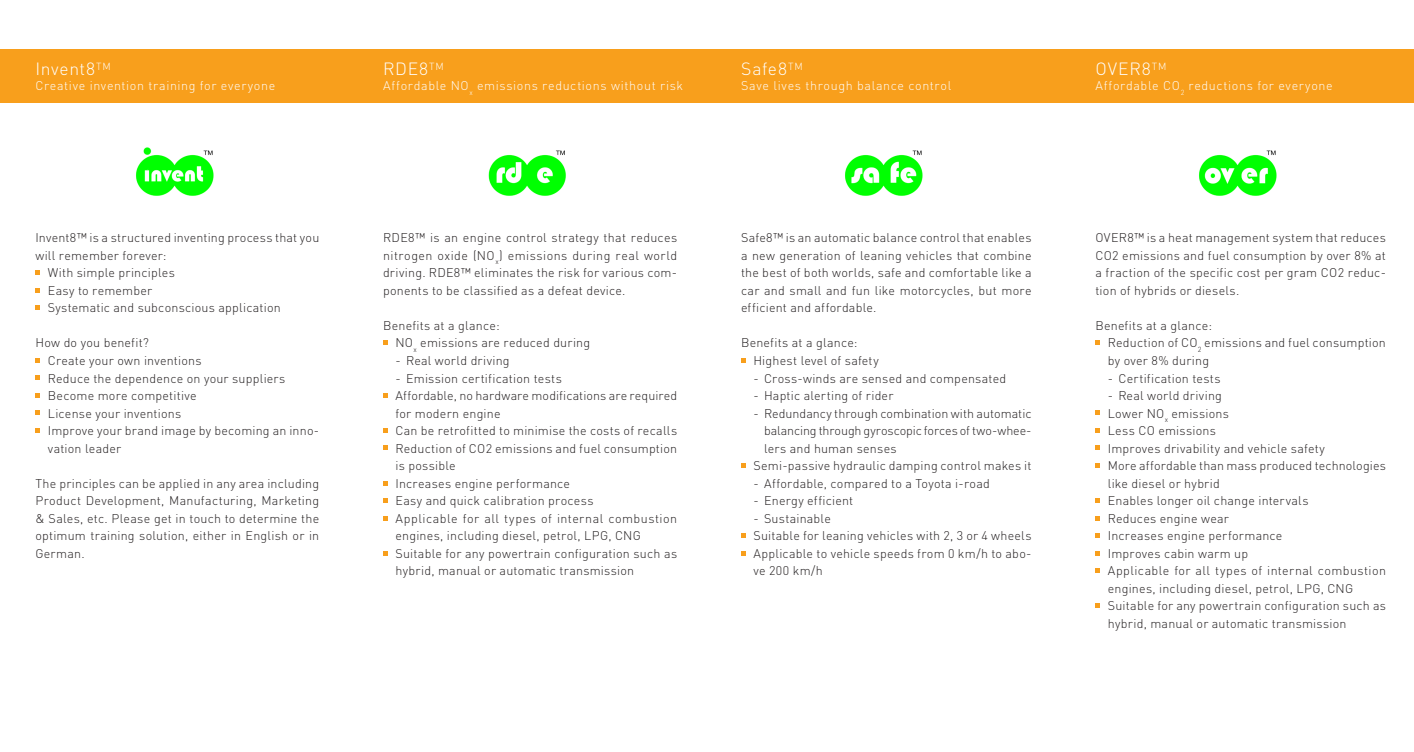
<style>
.page{position:relative;width:1414px;height:752px;background:#fff}
.page>*{position:absolute;margin:0;border:0;box-sizing:border-box;transform-origin:0 0}
.t1{font:300 17.5px "DINOT";letter-spacing:.04em;color:#fff}
.t2{font:300 12.5px/17.5px "DINOT";letter-spacing:.015em;color:#231f20}
.t3{font:300 12.5px "DINOT";letter-spacing:.05em;color:#fff}
.t4{font:300 12.5px "DINOT";letter-spacing:-.01em;color:#231f20}
</style>
<div class="page">
<div style="left:0;top:49px;width:1414px;height:54px;background:#f89f1c"></div>
<img style="left:136px;top:147px;width:78px;height:49px">
<svg style="left:35px;top:270px;width:5px;height:5px"></svg>
<svg style="left:35px;top:288px;width:5px;height:4px"></svg>
<svg style="left:35px;top:305px;width:5px;height:5px"></svg>
<svg style="left:35px;top:358px;width:5px;height:4px"></svg>
<svg style="left:35px;top:375px;width:5px;height:5px"></svg>
<svg style="left:35px;top:393px;width:5px;height:4px"></svg>
<svg style="left:35px;top:410px;width:5px;height:5px"></svg>
<svg style="left:35px;top:428px;width:5px;height:4px"></svg>
<img style="left:488px;top:150px;width:78px;height:46px">
<svg style="left:383px;top:340px;width:4px;height:5px"></svg>
<svg style="left:383px;top:393px;width:4px;height:4px"></svg>
<svg style="left:383px;top:428px;width:4px;height:4px"></svg>
<svg style="left:383px;top:445px;width:4px;height:5px"></svg>
<svg style="left:383px;top:481px;width:4px;height:4px"></svg>
<svg style="left:383px;top:498px;width:4px;height:4px"></svg>
<svg style="left:383px;top:516px;width:4px;height:4px"></svg>
<svg style="left:383px;top:551px;width:4px;height:4px"></svg>
<img style="left:845px;top:150px;width:78px;height:46px">
<svg style="left:741px;top:358px;width:4px;height:4px"></svg>
<svg style="left:741px;top:463px;width:4px;height:4px"></svg>
<svg style="left:741px;top:533px;width:4px;height:4px"></svg>
<svg style="left:741px;top:551px;width:4px;height:4px"></svg>
<img style="left:1199px;top:150px;width:78px;height:46px">
<svg style="left:1095px;top:340px;width:4px;height:5px"></svg>
<svg style="left:1095px;top:410px;width:4px;height:5px"></svg>
<svg style="left:1095px;top:428px;width:4px;height:4px"></svg>
<svg style="left:1095px;top:445px;width:4px;height:5px"></svg>
<svg style="left:1095px;top:463px;width:4px;height:4px"></svg>
<svg style="left:1095px;top:498px;width:4px;height:4px"></svg>
<svg style="left:1095px;top:516px;width:4px;height:4px"></svg>
<svg style="left:1095px;top:533px;width:4px;height:4px"></svg>
<svg style="left:1095px;top:551px;width:4px;height:4px"></svg>
<svg style="left:1095px;top:568px;width:4px;height:4px"></svg>
<svg style="left:1095px;top:603px;width:4px;height:4px"></svg>
<h1 class="t1" style="left:35px;top:58px;width:77px">Invent8<sup>TM</sup></h1>
<p class="t3" style="left:35px;top:78px;width:241px">Creative invention training for everyone</p>
<p class="t2" style="left:35px;top:229px;width:285px">Invent8™ is a structured inventing process that you</p>
<p class="t2" style="left:35px;top:246px;width:132px">will remember forever:</p>
<p class="t2" style="left:48px;top:264px;width:129px">With simple principles</p>
<p class="t2" style="left:48px;top:281px;width:106px">Easy to remember</p>
<p class="t2" style="left:48px;top:299px;width:235px">Systematic and subconscious application</p>
<p class="t2" style="left:48px;top:334px;width:273px;text-indent:-12px">How do you benefit?<br>Create your own inventions<br>Reduce the dependence on your suppliers<br>Become more competitive<br>License your inventions<br>Improve your brand image by becoming an inno&shy;vation leader</p>
<p class="t2" style="left:35px;top:474px;width:285px;text-align:justify">The principles can be applied in any area including Product Development, Manufacturing, Marketing &amp; Sales, etc. Please get in touch to determine the optimum training solution, either in English or in German.</p>
<h1 class="t1" style="left:383px;top:58px;width:62px">RDE8<sup>TM</sup></h1>
<p class="t3" style="left:383px;top:78px;width:302px">Affordable NO<sub>x</sub> emissions reductions without risk</p>
<p class="t2" style="left:383px;top:229px;width:296px;text-align:justify">RDE8™ is an engine control strategy that reduces nitrogen oxide (NO<sub>x</sub>) emissions during real world driving. RDE8™ eliminates the risk for various com&shy;ponents to be classified as a defeat device.</p>
<p class="t2" style="left:395px;top:316px;width:196px;text-indent:-12px">Benefits at a glance:<br>NO<sub>x</sub> emissions are reduced during</p>
<p class="t2" style="left:395px;top:351px;width:116px">- Real world driving</p>
<p class="t2" style="left:395px;top:369px;width:283px">- Emission certification tests<br>Affordable, no hardware modifications are required for modern engine<br>Can be retrofitted to minimise the costs of recalls Reduction of CO2 emissions and fuel consumption is possible<br>Increases engine performance<br>Easy and quick calibration process<br>Applicable for all types of internal combustion engines, including diesel, petrol, LPG, CNG Suitable for any powertrain configuration such as hybrid, manual or automatic transmission</p>
<h1 class="t1" style="left:741px;top:58px;width:63px">Safe8<sup>TM</sup></h1>
<p class="t3" style="left:741px;top:78px;width:212px">Save lives through balance control</p>
<p class="t2" style="left:741px;top:229px;width:292px;text-align:justify">Safe8™ is an automatic balance control that enables a new generation of leaning vehicles that combine the best of both worlds, safe and comfortable like a car and small and fun like motorcycles, but more efficient and affordable.</p>
<p class="t2" style="left:753px;top:334px;width:127px;text-indent:-12px">Benefits at a glance:<br>Highest level of safety</p>
<p class="t2" style="left:753px;top:369px;width:254px">- Cross-winds are sensed and compensated</p>
<p class="t2" style="left:753px;top:386px;width:142px">- Haptic alerting of rider</p>
<p class="t2" style="left:753px;top:404px;width:280px">- Redundancy through combination with automatic</p>
<p class="t4" style="left:764px;top:422px;width:269px">balancing through gyroscopic forces of two-whee-</p>
<p class="t2" style="left:764px;top:439px;width:134px">lers and human senses</p>
<p class="t2" style="left:753px;top:456px;width:280px">Semi-passive hydraulic damping control makes it</p>
<p class="t2" style="left:753px;top:474px;width:238px">- Affordable, compared to a Toyota i-road</p>
<p class="t2" style="left:753px;top:491px;width:101px">- Energy efficient</p>
<p class="t2" style="left:753px;top:509px;width:280px">- Sustainable<br>Suitable for leaning vehicles with 2, 3 or 4 wheels<br>Applicable to vehicle speeds from 0 km/h to abo&shy;ve 200 km/h</p>
<h1 class="t1" style="left:1095px;top:58px;width:73px">OVER8<sup>TM</sup></h1>
<p class="t3" style="left:1095px;top:78px;width:239px">Affordable CO<sub>2</sub> reductions for everyone</p>
<p class="t2" style="left:1095px;top:229px;width:292px;text-align:justify">OVER8™ is a heat management system that reduces CO2 emissions and fuel consumption by over 8% at a fraction of the specific cost per gram CO2 reduc&shy;tion of hybrids or diesels.</p>
<p class="t2" style="left:1108px;top:316px;width:280px;text-indent:-12px">Benefits at a glance:<br>Reduction of CO<sub>2</sub> emissions and fuel consumption by over 8% during</p>
<p class="t2" style="left:1108px;top:369px;width:114px">- Certification tests</p>
<p class="t2" style="left:1108px;top:386px;width:280px">- Real world driving<br>Lower NO<sub>x</sub> emissions<br>Less CO emissions<br>Improves drivability and vehicle safety<br>More affordable than mass produced technologies like diesel or hybrid<br>Enables longer oil change intervals<br>Reduces engine wear<br>Increases engine performance<br>Improves cabin warm up<br>Applicable for all types of internal combustion engines, including diesel, petrol, LPG, CNG Suitable for any powertrain configuration such as hybrid, manual or automatic transmission</p>
</div>
